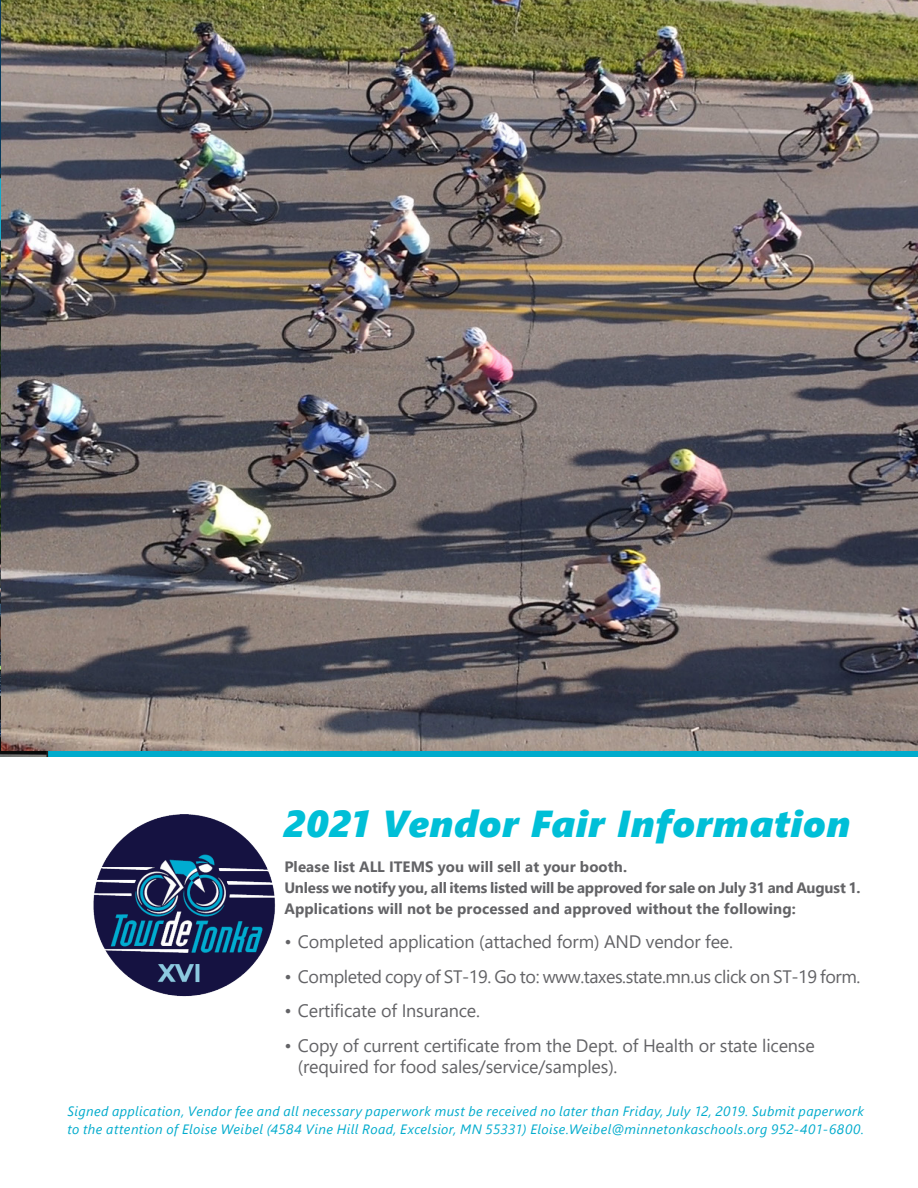
<style>
.page{position:relative;width:918px;height:1188px;background:#fff}
.page>*{position:absolute;margin:0;border:0;box-sizing:border-box;transform-origin:0 0}
.Green_header{font:italic 37.5px "Segoe UI Black";letter-spacing:.025em;color:#00bfd7}
.t1{font:18px/21px "Segoe UI";letter-spacing:-.01em;color:#636366}
.Ride_headers{font:700 15px "Segoe UI";letter-spacing:.005em;color:#636366}
.Ride_headers-2{font:700 15px "Segoe UI";letter-spacing:-.015em;color:#636366}
.Body_copy_black{font:italic 13.5px/18px "Segoe UI";letter-spacing:.03em;color:#00abcc}
</style>
<div class="page">
<div style="left:1px;top:745px;width:917px;height:12px;background:#00abcc"></div>
<img style="left:1px;top:0;width:917px;height:751px">
<img style="left:93px;top:814px;width:183px;height:183px">
<p class="Green_header" style="left:284px;top:795px;width:567px">2021 Vendor Fair Information</p>
<p class="Ride_headers" style="left:284px;top:852px;width:344px">Please list ALL ITEMS you will sell at your booth.</p>
<p class="Ride_headers-2" style="left:284px;top:873px;width:578px">Unless we notify you, all items listed will be approved for sale on July 31 and August 1.</p>
<p class="Ride_headers" style="left:284px;top:894px;width:513px">Applications will not be processed and approved without the following:</p>
<p class="t1" style="left:284px;top:930px;width:450px">• Completed application (attached form) AND vendor fee.</p>
<p class="t1" style="left:284px;top:964px;width:577px">• Completed copy of ST-19. Go to: www.taxes.state.mn.us click on ST-19 form.</p>
<p class="t1" style="left:284px;top:999px;width:197px">• Certificate of Insurance.</p>
<p class="t1" style="left:298px;top:1033px;width:518px;text-indent:-14px">• Copy of current certificate from the Dept. of Health or state license (required for food sales/service/samples).</p>
<p class="Body_copy_black" style="left:68px;top:1100px;width:798px">Signed application, Vendor fee and all necessary paperwork must be received no later than Friday, July 12, 2019. Submit paperwork to the attention of Eloise Weibel (4584 Vine Hill Road, Excelsior, MN 55331) Eloise.Weibel@minnetonkaschools.org 952-401-6800.</p>
</div>
